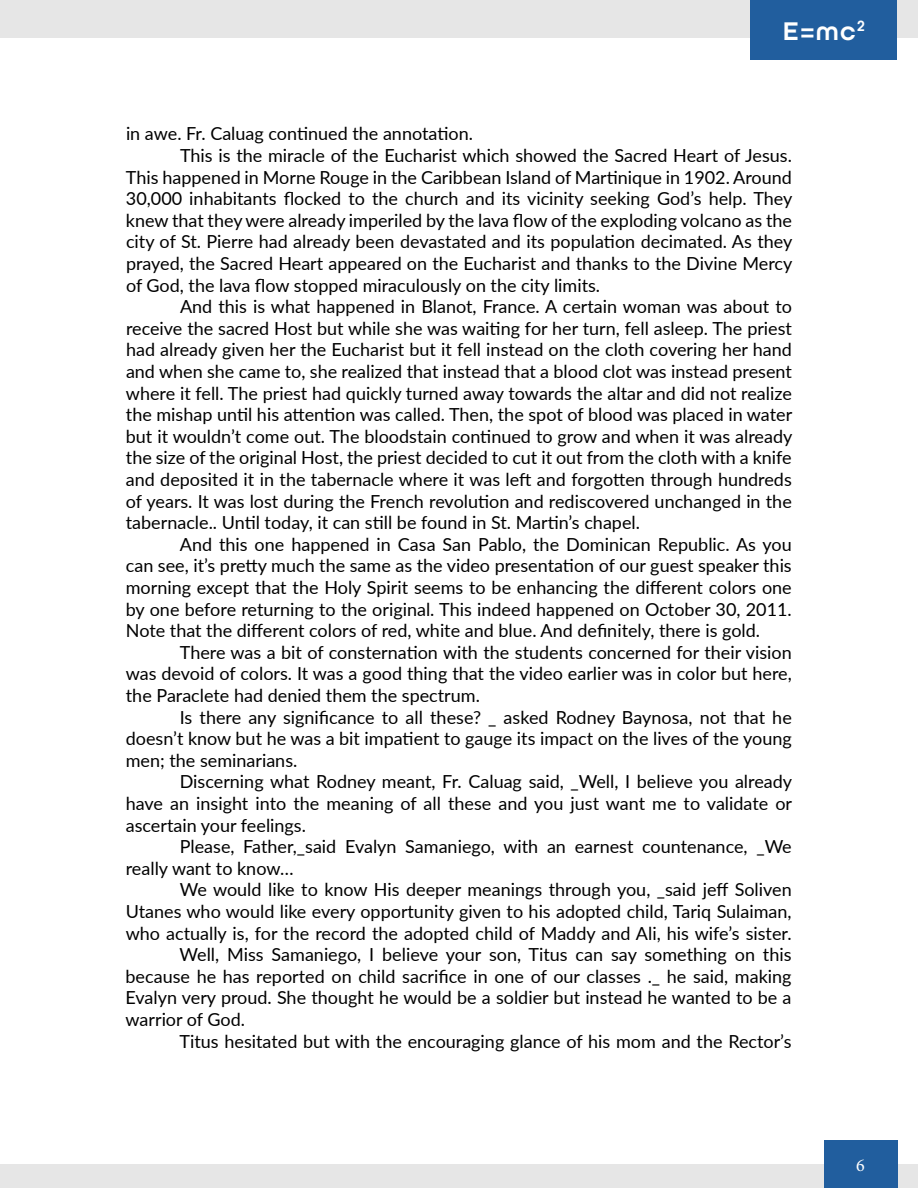
<style>
.page{position:relative;width:918px;height:1188px;background:#fff}
.page>*{position:absolute;margin:0;border:0;box-sizing:border-box;transform-origin:0 0}
.t1{font:600 27px "All Round Gothic";color:#fff}
.t2{font:18px "Lato";color:#000}
.t3{font:18px "Minion Pro";color:#fff}
</style>
<div class="page">
<div style="left:0;top:0;width:918px;height:38px;background:#e6e6e6"></div>
<div style="left:0;top:1164px;width:918px;height:24px;background:#e6e6e6"></div>
<div style="left:751px;top:0;width:146px;height:59px;background:#215e9e"></div>
<div style="left:824px;top:1140px;width:73px;height:48px;background:#215e9e"></div>
<h1 class="t1" style="left:783px;top:15px;width:84px">E=mc<sup>2</sup></h1>
<p class="t2" style="left:126px;top:121px;width:348px">in awe. Fr. Caluag continued the annotation.</p>
<p class="t2" style="left:180px;top:143px;width:613px">This is the miracle of the Eucharist which showed the Sacred Heart of Jesus.</p>
<p class="t2" style="left:126px;top:164px;width:667px">This happened in Morne Rouge in the Caribbean Island of Martinique in 1902. Around</p>
<p class="t2" style="left:126px;top:186px;width:668px">30,000 inhabitants flocked to the church and its vicinity seeking God’s help. They</p>
<p class="t2" style="left:126px;top:207px;width:668px">knew that they were already imperiled by the lava flow of the exploding volcano as the</p>
<p class="t2" style="left:126px;top:229px;width:668px">city of St. Pierre had already been devastated and its population decimated. As they</p>
<p class="t2" style="left:126px;top:251px;width:668px">prayed, the Sacred Heart appeared on the Eucharist and thanks to the Divine Mercy</p>
<p class="t2" style="left:126px;top:272px;width:476px">of God, the lava flow stopped miraculously on the city limits.</p>
<p class="t2" style="left:180px;top:294px;width:614px">And this is what happened in Blanot, France. A certain woman was about to</p>
<p class="t2" style="left:126px;top:315px;width:668px">receive the sacred Host but while she was waiting for her turn, fell asleep. The priest</p>
<p class="t2" style="left:126px;top:337px;width:667px">had already given her the Eucharist but it fell instead on the cloth covering her hand</p>
<p class="t2" style="left:126px;top:359px;width:667px">and when she came to, she realized that instead that a blood clot was instead present</p>
<p class="t2" style="left:126px;top:380px;width:667px">where it fell. The priest had quickly turned away towards the altar and did not realize</p>
<p class="t2" style="left:126px;top:402px;width:668px">the mishap until his attention was called. Then, the spot of blood was placed in water</p>
<p class="t2" style="left:126px;top:423px;width:668px">but it wouldn’t come out. The bloodstain continued to grow and when it was already</p>
<p class="t2" style="left:126px;top:445px;width:667px">the size of the original Host, the priest decided to cut it out from the cloth with a knife</p>
<p class="t2" style="left:126px;top:467px;width:668px">and deposited it in the tabernacle where it was left and forgotten through hundreds</p>
<p class="t2" style="left:126px;top:488px;width:667px">of years. It was lost during the French revolution and rediscovered unchanged in the</p>
<p class="t2" style="left:126px;top:510px;width:516px">tabernacle.. Until today, it can still be found in St. Martin’s chapel.</p>
<p class="t2" style="left:180px;top:531px;width:613px">And this one happened in Casa San Pablo, the Dominican Republic. As you</p>
<p class="t2" style="left:126px;top:553px;width:667px">can see, it’s pretty much the same as the video presentation of our guest speaker this</p>
<p class="t2" style="left:126px;top:575px;width:668px">morning except that the Holy Spirit seems to be enhancing the different colors one</p>
<p class="t2" style="left:126px;top:596px;width:668px">by one before returning to the original. This indeed happened on October 30, 2011.</p>
<p class="t2" style="left:126px;top:618px;width:636px">Note that the different colors of red, white and blue. And definitely, there is gold.</p>
<p class="t2" style="left:180px;top:639px;width:613px">There was a bit of consternation with the students concerned for their vision</p>
<p class="t2" style="left:126px;top:661px;width:668px">was devoid of colors. It was a good thing that the video earlier was in color but here,</p>
<p class="t2" style="left:126px;top:683px;width:356px">the Paraclete had denied them the spectrum.</p>
<p class="t2" style="left:180px;top:704px;width:613px">Is there any significance to all these? _ asked Rodney Baynosa, not that he</p>
<p class="t2" style="left:126px;top:726px;width:667px">doesn’t know but he was a bit impatient to gauge its impact on the lives of the young</p>
<p class="t2" style="left:126px;top:747px;width:173px">men; the seminarians.</p>
<p class="t2" style="left:180px;top:769px;width:614px">Discerning what Rodney meant, Fr. Caluag said, _Well, I believe you already</p>
<p class="t2" style="left:126px;top:791px;width:668px">have an insight into the meaning of all these and you just want me to validate or</p>
<p class="t2" style="left:126px;top:812px;width:182px">ascertain your feelings.</p>
<p class="t2" style="left:180px;top:834px;width:614px">Please, Father,_said Evalyn Samaniego, with an earnest countenance, _We</p>
<p class="t2" style="left:126px;top:855px;width:169px">really want to know…</p>
<p class="t2" style="left:180px;top:877px;width:613px">We would like to know His deeper meanings through you, _said jeff Soliven</p>
<p class="t2" style="left:126px;top:899px;width:667px">Utanes who would like every opportunity given to his adopted child, Tariq Sulaiman,</p>
<p class="t2" style="left:126px;top:920px;width:667px">who actually is, for the record the adopted child of Maddy and Ali, his wife’s sister.</p>
<p class="t2" style="left:180px;top:942px;width:613px">Well, Miss Samaniego, I believe your son, Titus can say something on this</p>
<p class="t2" style="left:126px;top:963px;width:667px">because he has reported on child sacrifice in one of our classes ._ he said, making</p>
<p class="t2" style="left:126px;top:985px;width:668px">Evalyn very proud. She thought he would be a soldier but instead he wanted to be a</p>
<p class="t2" style="left:126px;top:1007px;width:121px">warrior of God.</p>
<p class="t2" style="left:180px;top:1028px;width:613px">Titus hesitated but with the encouraging glance of his mom and the Rector’s</p>
<p class="t3" style="left:856px;top:1153px;width:10px">6</p>
</div>
